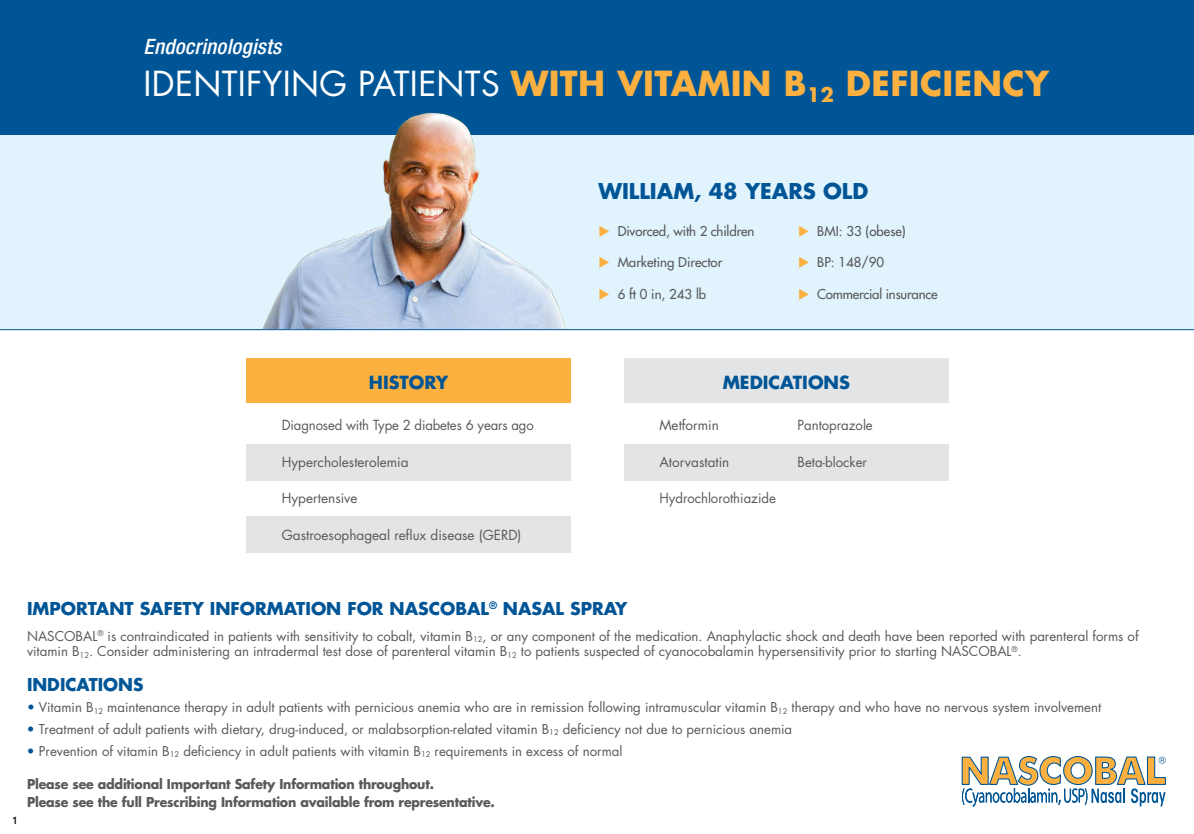
<style>
.page{position:relative;width:1194px;height:834px;background:#fff}
.page>*{position:absolute;margin:0;border:0;box-sizing:border-box;transform-origin:0 0}
.t1{font:700 33.6px "Futura Std";letter-spacing:.01em;color:#fbb040}
.t2{font:700 21.2px "Futura Std";color:#005596}
.t3{font:italic 500 condensed 21.2px "Helvetica Neue LT Std";letter-spacing:.01em;color:#fff}
.t4{font:700 17.6px "Futura Std";color:#005596}
.t5{font:700 17.2px "Futura Std";color:#005596}
.t6{font:13.55px "Futura Std";color:#58595b}
.t7{font:13.25px/15.9px "Futura Std";color:#58595b}
.t8{font:700 13.25px/18.5px "Futura Std";letter-spacing:-.015em;color:#58595b;scale:.95 1}
.t9{font:500 13.25px "Futura Std";letter-spacing:-.01em;color:#58595b}
.t10{font:600 10px "Open Sans";color:#000}
.s1{font-weight:400;color:#fff}
.s2{color:#005596}
</style>
<div class="page">
<div style="left:0;top:108px;width:1194px;height:221px;background:#e1f4fd"></div>
<div style="left:0;top:0;width:1194px;height:135px;background:#005596"></div>
<div style="left:624px;top:358px;width:324px;height:44px;background:#e3e4e5"></div>
<div style="left:624px;top:444px;width:324px;height:36px;background:#e3e4e5"></div>
<div style="left:246px;top:358px;width:325px;height:44px;background:#fbb040"></div>
<div style="left:247px;top:444px;width:324px;height:36px;background:#e3e4e5"></div>
<div style="left:247px;top:517px;width:324px;height:36px;background:#e3e4e5"></div>
<hr style="left:0;top:329px;width:1194px;height:1px;background:#005596">
<svg style="left:961px;top:756px;width:205px;height:51px"></svg>
<img style="left:262px;top:112px;width:304px;height:217px">
<h2 class="t3" style="left:144px;top:34px;width:139px">Endocrinologists</h2>
<h1 class="t1" style="left:144px;top:61px;width:907px"><span class="s1">IDENTIFYING PATIENTS</span> WITH VITAMIN B<sub>12</sub> DEFICIENCY</h1>
<h2 class="t2" style="left:598px;top:177px;width:271px">WILLIAM, 48 YEARS OLD</h2>
<p class="t9" style="left:618px;top:223px;width:138px">Divorced, with 2 children</p>
<p class="t9" style="left:618px;top:254px;width:106px">Marketing Director</p>
<p class="t9" style="left:618px;top:286px;width:90px">6 ft 0 in, 243 lb</p>
<p class="t9" style="left:817px;top:223px;width:90px">BMI: 33 (obese)</p>
<p class="t9" style="left:817px;top:254px;width:68px">BP: 148/90</p>
<p class="t9" style="left:817px;top:286px;width:122px">Commercial insurance</p>
<h3 class="t4" style="left:369px;top:370px;width:81px">HISTORY</h3>
<h3 class="t4" style="left:723px;top:370px;width:129px">MEDICATIONS</h3>
<p class="t6" style="left:282px;top:417px;width:253px">Diagnosed with Type 2 diabetes 6 years ago</p>
<p class="t6" style="left:282px;top:453px;width:128px">Hypercholesterolemia</p>
<p class="t6" style="left:282px;top:489px;width:77px">Hypertensive</p>
<p class="t6" style="left:282px;top:526px;width:241px">Gastroesophageal reflux disease (GERD)</p>
<p class="t6" style="left:660px;top:417px;width:61px">Metformin</p>
<p class="t6" style="left:660px;top:453px;width:71px">Atorvastatin</p>
<p class="t6" style="left:660px;top:489px;width:118px">Hydrochlorothiazide</p>
<p class="t6" style="left:798px;top:417px;width:77px">Pantoprazole</p>
<p class="t6" style="left:798px;top:453px;width:71px">Beta-blocker</p>
<p class="t10" style="left:12px;top:814px;width:7px">1</p>
<p class="t5" style="left:27px;top:597px;width:602px">IMPORTANT SAFETY INFORMATION FOR NASCOBAL<sup>®</sup> NASAL SPRAY</p>
<p class="t7" style="left:27px;top:628px;width:1113px">NASCOBAL<sup>®</sup> is contraindicated in patients with sensitivity to cobalt, vitamin B<sub>12</sub>, or any component of the medication. Anaphylactic shock and death have been reported with parenteral forms of vitamin B<sub>12</sub>. Consider administering an intradermal test dose of parenteral vitamin B<sub>12</sub> to patients suspected of cyanocobalamin hypersensitivity prior to starting NASCOBAL<sup>®</sup>.</p>
<p class="t5" style="left:27px;top:673px;width:118px">INDICATIONS</p>
<p class="t7" style="left:27px;top:699px;width:1076px"><span class="s2">•</span> Vitamin B<sub>12</sub> maintenance therapy in adult patients with pernicious anemia who are in remission following intramuscular vitamin B<sub>12</sub> therapy and who have no nervous system involvement</p>
<p class="t7" style="left:27px;top:721px;width:767px"><span class="s2">•</span> Treatment of adult patients with dietary, drug-induced, or malabsorption-related vitamin B<sub>12</sub> deficiency not due to pernicious anemia</p>
<p class="t7" style="left:27px;top:743px;width:597px"><span class="s2">•</span> Prevention of vitamin B<sub>12</sub> deficiency in adult patients with vitamin B<sub>12</sub> requirements in excess of normal</p>
<p class="t8" style="left:27px;top:774px;width:494px">Please see additional Important Safety Information throughout.<br>Please see the full Prescribing Information available from representative.</p>
</div>
